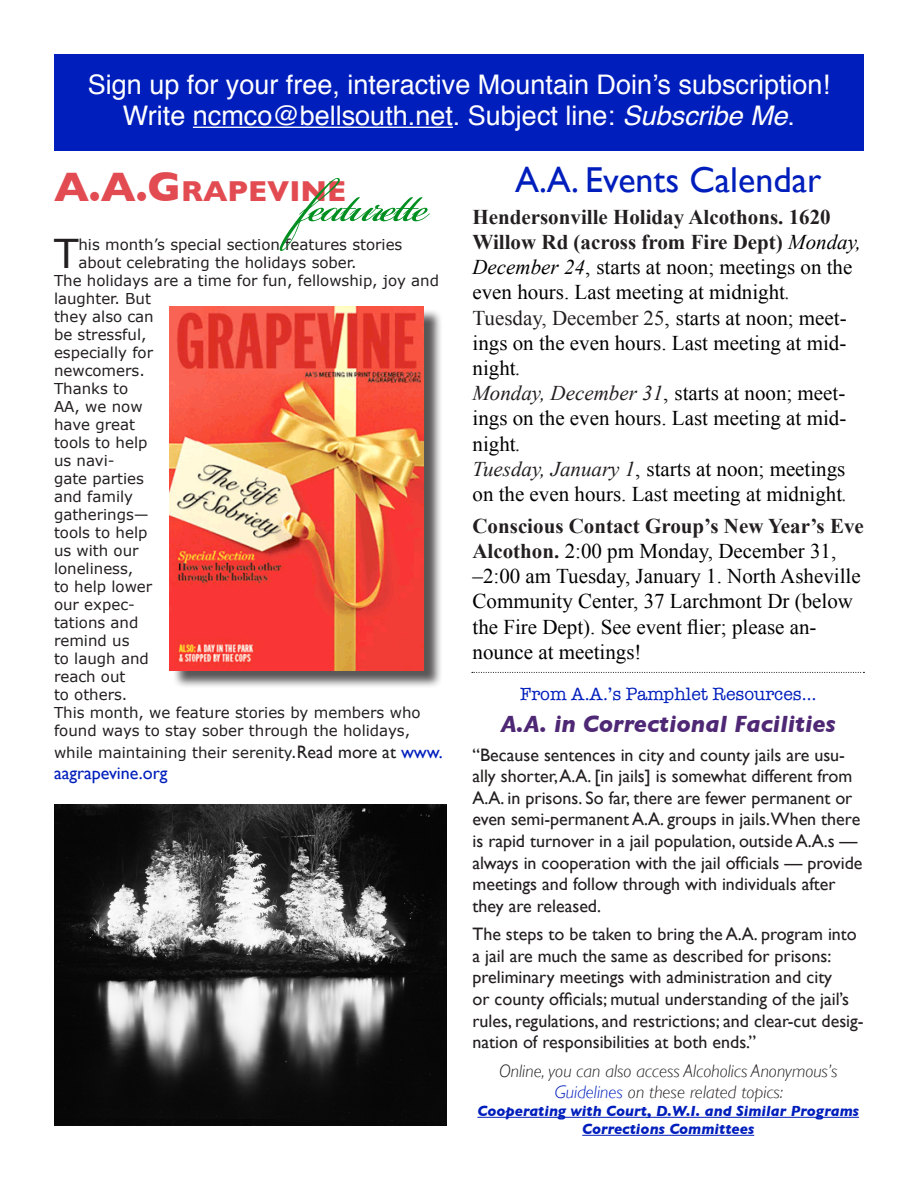
<style>
.page{position:relative;width:918px;height:1188px;background:#fff}
.page>*{position:absolute;margin:0;border:0;box-sizing:border-box;transform-origin:0 0}
.t1{font:75px "Bickham Script Pro";letter-spacing:-.04em;color:#008f20}
.t2{font:39.75px "Verdana";color:#231f20}
.t3{font:36px "Gill Sans";color:#001ebc}
.t4{font:700 29.4px "Gill Sans";color:#da1f26}
.t5{font:27px/31.5px "Helvetica";color:#fff;text-align:center}
.t6{font:italic 700 24px "Gill Sans";color:#4f2875}
.t7{font:21px/25.2px "Times New Roman";color:#000}
.t8{font:18px/21.6px "Gill Sans";color:#231f20}
.t9{font:italic 300 18px/21.6px "Gill Sans";color:#231f20;text-align:center}
.t10{font:18px "American Typewriter";color:#001ebc}
.t11{font:18px "Gill Sans";color:#001ebc}
.t12{font:15px "Verdana";color:#231f20}
.t13{font:italic 700 15px/18px "Gill Sans";color:#001ebc;text-align:center}
.s1{font-style:italic}
.s2{font-size:42px}
.s3{font-family:"Gill Sans";font-size:18px}
.s4{font-family:"Gill Sans";font-size:18px;color:#001ebc}
.s5{font-weight:700;color:#231f20}
.s6{font-style:italic;color:#231f20}
.s7{color:#231f20}
.s8{color:#001ebc}
</style>
<div class="page">
<div style="left:54px;top:54px;width:809px;height:97px;background:#001ebc"></div>
<hr style="left:193px;top:127px;width:260px;height:1px;background:#fff">
<hr style="left:477px;top:1117px;width:382px;height:1px;background:#001ebc">
<hr style="left:582px;top:1135px;width:172px;height:1px;background:#001ebc">
<div style="left:172px;top:309px;width:277px;height:386px;background:#231f20;opacity:.75"></div>
<img style="left:170px;top:306px;width:254px;height:364px">
<svg style="left:472px;top:672px;width:392px;height:1px"></svg>
<img style="left:54px;top:804px;width:392px;height:321px">
<h3 class="t5" style="left:88px;top:69px;width:744px">Sign up for your free, interactive Mountain Doin’s subscription!<br>Write ncmco@bellsouth.net. Subject line: <span class="s1">Subscribe Me</span>.</h3>
<h3 class="t4" style="left:54px;top:174px;width:294px"><span class="s2">A.A.G</span>RAPEVINE</h3>
<h1 class="t1" style="left:300px;top:151px;width:131px">featurette</h1>
<h2 class="t2" style="left:54px;top:228px;width:26px">T</h2>
<p class="t12" style="left:78px;top:235px;width:325px">his month’s special section features stories</p>
<p class="t12" style="left:78px;top:253px;width:280px">about celebrating the holidays sober.</p>
<p class="t12" style="left:54px;top:271px;width:387px">The holidays are a time for fun, fellowship, joy and</p>
<p class="t12" style="left:54px;top:289px;width:99px">laughter. But</p>
<p class="t12" style="left:54px;top:307px;width:101px">they also can</p>
<p class="t12" style="left:54px;top:325px;width:94px">be stressful,</p>
<p class="t12" style="left:54px;top:343px;width:101px">especially for</p>
<p class="t12" style="left:54px;top:361px;width:92px">newcomers.</p>
<p class="t12" style="left:54px;top:379px;width:76px">Thanks to</p>
<p class="t12" style="left:54px;top:397px;width:90px">AA, we now</p>
<p class="t12" style="left:54px;top:415px;width:82px">have great</p>
<p class="t12" style="left:54px;top:433px;width:95px">tools to help</p>
<p class="t12" style="left:54px;top:451px;width:62px">us navi-</p>
<p class="t12" style="left:54px;top:469px;width:92px">gate parties</p>
<p class="t12" style="left:54px;top:487px;width:81px">and family</p>
<p class="t12" style="left:54px;top:505px;width:96px">gatherings—</p>
<p class="t12" style="left:54px;top:523px;width:95px">tools to help</p>
<p class="t12" style="left:54px;top:541px;width:86px">us with our</p>
<p class="t12" style="left:54px;top:559px;width:81px">loneliness,</p>
<p class="t12" style="left:54px;top:577px;width:100px">to help lower</p>
<p class="t12" style="left:54px;top:595px;width:82px">our expec-</p>
<p class="t12" style="left:54px;top:613px;width:86px">tations and</p>
<p class="t12" style="left:54px;top:631px;width:77px">remind us</p>
<p class="t12" style="left:54px;top:649px;width:96px">to laugh and</p>
<p class="t12" style="left:54px;top:667px;width:73px">reach out</p>
<p class="t12" style="left:54px;top:685px;width:75px">to others.</p>
<p class="t12" style="left:54px;top:703px;width:368px">This month, we feature stories by members who</p>
<p class="t12" style="left:54px;top:721px;width:358px">found ways to stay sober through the holidays,</p>
<p class="t12" style="left:54px;top:743px;width:390px">while maintaining their serenity.<span class="s3">Read more at</span> <span class="s4">www.</span></p>
<p class="t11" style="left:54px;top:763px;width:115px">aagrapevine.org</p>
<h3 class="t3" style="left:515px;top:158px;width:308px">A.A. Events Calendar</h3>
<p class="t7" style="left:472px;top:204px;width:390px"><span class="s5">Hendersonville Holiday Alcothons. 1620<br>Willow Rd (across from Fire Dept)</span> <span class="s1">Monday, December 24</span>, starts at noon; meetings on the even hours. Last meeting at midnight<span class="s6">.<br></span><span class="s7">Tuesday, December 25</span>, starts at noon; meet&shy;ings on the even hours. Last meeting at mid&shy;night<span class="s6">.<br>Monday, December 31</span>, starts at noon; meet&shy;ings on the even hours. Last meeting at mid&shy;night<span class="s6">.<br>Tuesday, January 1</span>, starts at noon; meetings on the even hours. Last meeting at midnight<span class="s6">.</span></p>
<p class="t7" style="left:472px;top:513px;width:393px"><span class="s5">Conscious Contact Group’s New Year’s Eve Alcothon.</span> 2:00 pm Monday, December 31, –2:00 am Tuesday, January 1. North Asheville Community Center, 37 Larchmont Dr (below the Fire Dept). See event flier; please an&shy;nounce at meetings!</p>
<p class="t10" style="left:520px;top:680px;width:298px">From A.A.’s Pamphlet Resources…</p>
<h3 class="t6" style="left:501px;top:710px;width:336px">A.A. in Correctional Facilities</h3>
<p class="t8" style="left:472px;top:744px;width:392px">“Because sentences in city and county jails are usu&shy;ally shorter, A.A. [in jails] is somewhat different from A.A. in prisons. So far, there are fewer permanent or even semi-permanent A.A. groups in jails.When there is rapid turnover in a jail population, outside A.A.s — always in cooperation with the jail officials — provide meetings and follow through with individuals after they are released.</p>
<p class="t8" style="left:472px;top:923px;width:393px">The steps to be taken to bring the A.A. program into a jail are much the same as described for prisons: preliminary meetings with administration and city<br>or county officials; mutual understanding of the jail’s rules, regulations, and restrictions; and clear-cut desig&shy;nation of responsibilities at both ends.”</p>
<p class="t9" style="left:499px;top:1060px;width:340px">Online, you can also access Alcoholics Anonymous’s<br><span class="s8">Guidelines</span> on these related topics:</p>
<p class="t13" style="left:477px;top:1102px;width:383px">Cooperating with Court, D.W.I. and Similar Programs<br>Corrections Committees</p>
</div>
